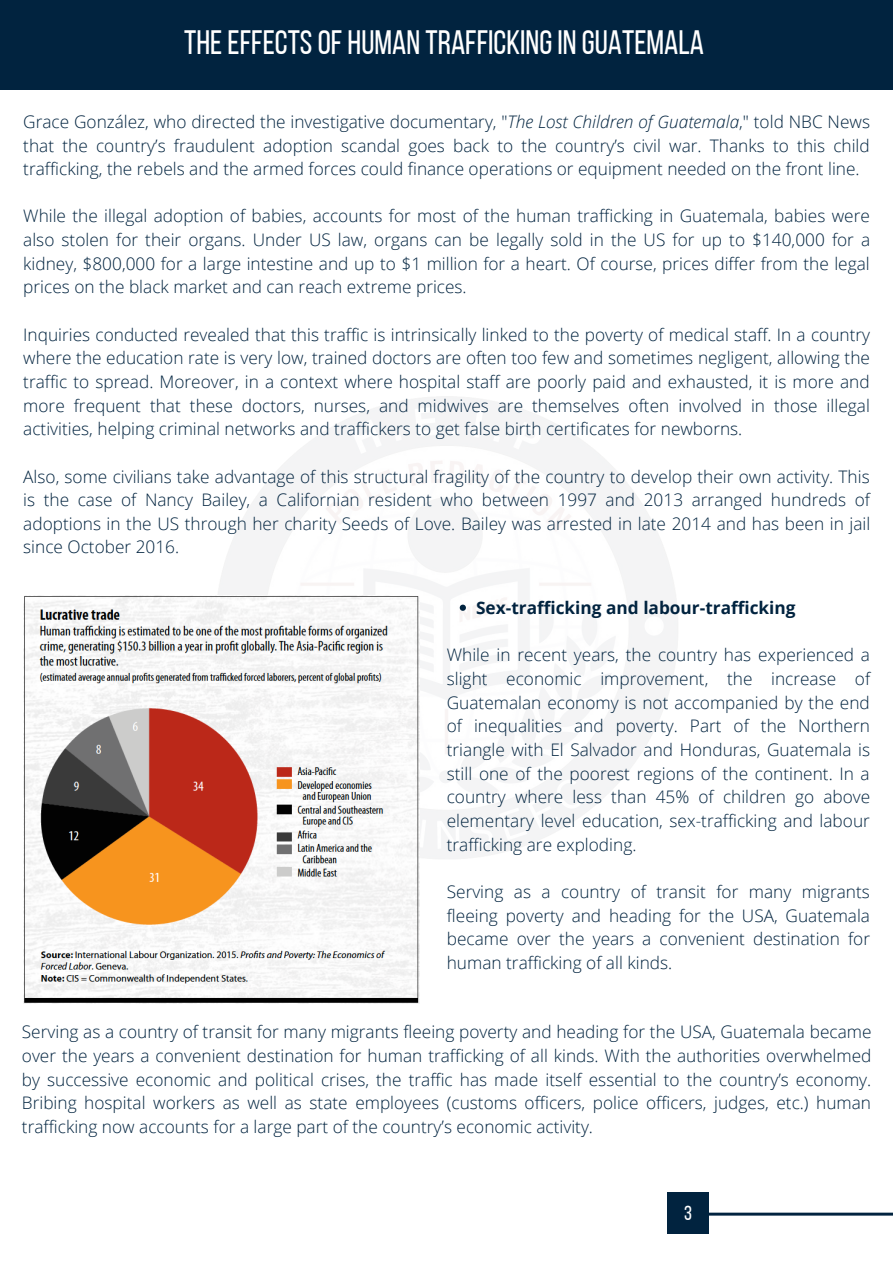
<style>
.page{position:relative;width:893px;height:1263px;background:#fff}
.page>*{position:absolute;margin:0;border:0;box-sizing:border-box;transform-origin:0 0}
.t1{font:33.75px "Bebas Neue";color:#fff}
.t2{font:20.33px "Bebas Neue";color:#fff}
.t3{font:300 17.25px/23.6px "Open Sans";color:#01233f;text-align:justify}
.t4{font:700 17.25px "Open Sans";color:#01233f}
.s1{font-style:italic}
</style>
<div class="page">
<div style="left:0;top:0;width:893px;height:89px;background:#01233f"></div>
<svg style="left:709px;top:1212px;width:184px;height:4px"></svg>
<div style="left:667px;top:1192px;width:42px;height:42px;background:#01233f"></div>
<img style="left:23px;top:595px;width:396px;height:409px">
<svg style="left:460px;top:605px;width:6px;height:6px"></svg>
<p class="t1" style="left:184px;top:28px;width:521px">THEEFFECTSOF HUMAN TRAFFICKING IN GUATEMALA</p>
<p class="t3" style="left:23px;top:109px;width:848px">Grace González, who directed the investigative documentary, "<span class="s1">The Lost Children of Guatemala</span>," told NBC News that the country’s fraudulent adoption scandal goes back to the country’s civil war. Thanks to this child trafficking, the rebels and the armed forces could finance operations or equipment needed on the front line.</p>
<p class="t3" style="left:23px;top:204px;width:848px">While the illegal adoption of babies, accounts for most of the human trafficking in Guatemala, babies were also stolen for their organs. Under US law, organs can be legally sold in the US for up to $140,000 for a kidney, $800,000 for a large intestine and up to $1 million for a heart. Of course, prices differ from the legal prices on the black market and can reach extreme prices.</p>
<p class="t3" style="left:23px;top:322px;width:848px">Inquiries conducted revealed that this traffic is intrinsically linked to the poverty of medical staff. In a country where the education rate is very low, trained doctors are often too few and sometimes negligent, allowing the traffic to spread. Moreover, in a context where hospital staff are poorly paid and exhausted, it is more and more frequent that these doctors, nurses, and midwives are themselves often involved in those illegal activities, helping criminal networks and traffickers to get false birth certificates for newborns.</p>
<p class="t3" style="left:23px;top:464px;width:848px">Also, some civilians take advantage of this structural fragility of the country to develop their own activity. This is the case of Nancy Bailey, a Californian resident who between 1997 and 2013 arranged hundreds of adoptions in the US through her charity Seeds of Love. Bailey was arrested in late 2014 and has been in jail since October 2016.</p>
<p class="t4" style="left:476px;top:596px;width:321px">Sex-trafficking and labour-trafficking</p>
<p class="t3" style="left:447px;top:643px;width:425px">While in recent years, the country has experienced a slight economic improvement, the increase of Guatemalan economy is not accompanied by the end of inequalities and poverty. Part of the Northern triangle with El Salvador and Honduras, Guatemala is still one of the poorest regions of the continent. In a country where less than 45% of children go above elementary level education, sex-trafficking and labour trafficking are exploding.</p>
<p class="t3" style="left:447px;top:879px;width:425px">Serving as a country of transit for many migrants fleeing poverty and heading for the USA, Guatemala became over the years a convenient destination for human trafficking of all kinds.</p>
<p class="t3" style="left:22px;top:1020px;width:851px">Serving as a country of transit for many migrants fleeing poverty and heading for the USA, Guatemala became over the years a convenient destination for human trafficking of all kinds. With the authorities overwhelmed by successive economic and political crises, the traffic has made itself essential to the country’s economy.<br>Bribing hospital workers as well as state employees (customs officers, police officers, judges, etc.) human trafficking now accounts for a large part of the country’s economic activity.</p>
<p class="t2" style="left:684px;top:1204px;width:9px">3</p>
</div>
